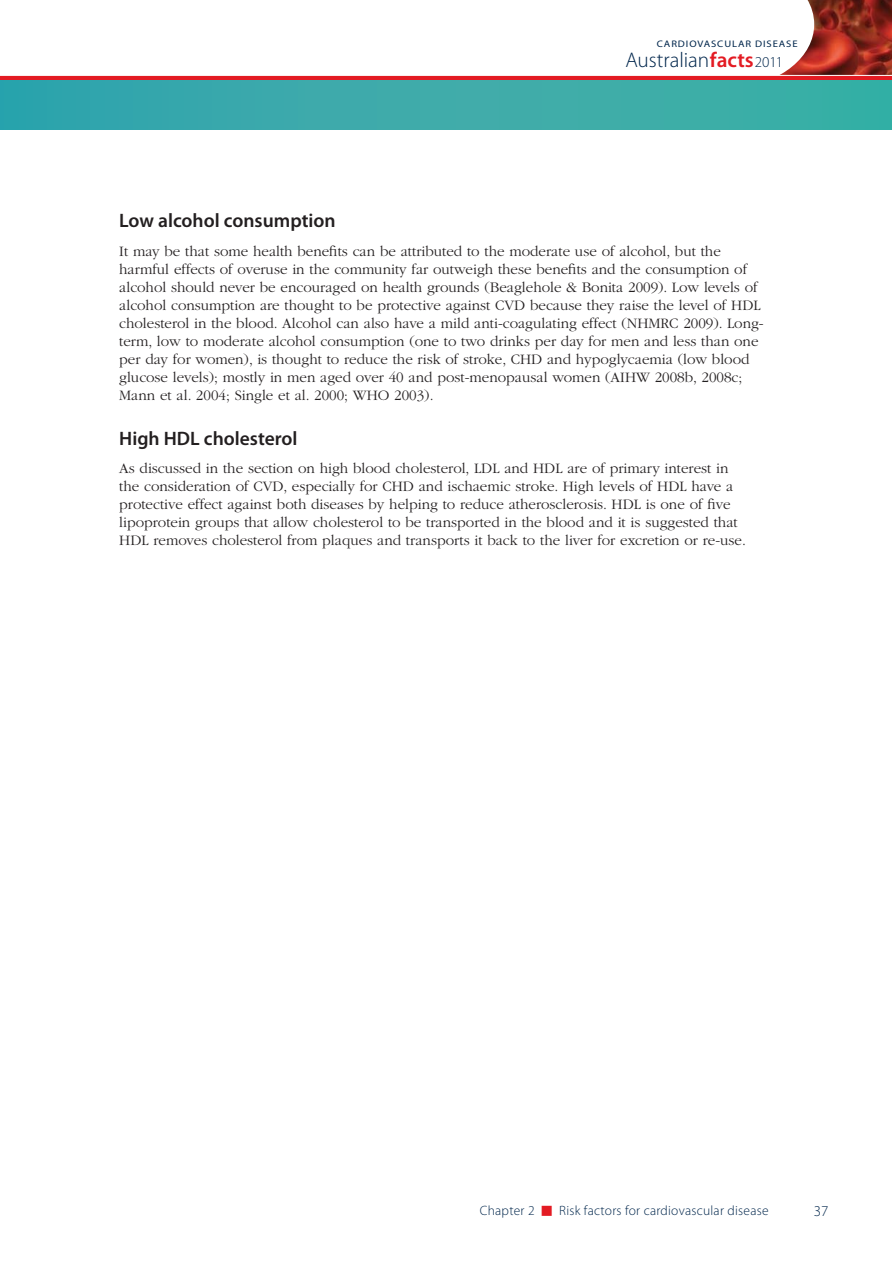
<style>
.page{position:relative;width:892px;height:1262px;background:#fff}
.page>*{position:absolute;margin:0;border:0;box-sizing:border-box;transform-origin:0 0}
.t1{font:300 21.3px "Myriad Pro";color:#00264c}
.t2{font:600 19.5px "Myriad Pro";color:#231f20}
.t3{font:300 15px/18px "ITC Garamond Std";color:#231f20}
.t4{font:300 15px "Myriad Pro";color:#00264c}
.t5{font:300 13.5px "Myriad Pro";letter-spacing:.02em;color:#00264c}
.t6{font:9.6px "Myriad Pro";letter-spacing:.085em;color:#00264c;scale:1.11 1}
.s1{font-weight:600;color:#e31b23}
.s2{font-size:15.15px}
</style>
<div class="page">
<img style="left:779px;top:0;width:113px;height:75px">
<svg style="left:0;top:75px;width:892px;height:6px;background:#ca555a"></svg>
<div style="left:0;top:81px;width:892px;height:48px;background:linear-gradient(to right,#34a4ae,#3eb1a6)"></div>
<p class="t6" style="left:657px;top:40px;width:128px">CARDIOVASCULAR DISEASE</p>
<h1 class="t1" style="left:625px;top:52px;width:159px">Australian<span class="s1">facts</span><span class="s2">2011</span></h1>
<h2 class="t2" style="left:119px;top:213px;width:218px">Low alcohol consumption</h2>
<p class="t3" style="left:119px;top:243px;width:646px">It may be that some health benefits can be attributed to the moderate use of alcohol, but the harmful effects of overuse in the community far outweigh these benefits and the consumption of alcohol should never be encouraged on health grounds (Beaglehole &amp; Bonita 2009). Low levels of alcohol consumption are thought to be protective against CVD because they raise the level of HDL cholesterol in the blood. Alcohol can also have a mild anti-coagulating effect (NHMRC 2009). Long&shy;term, low to moderate alcohol consumption (one to two drinks per day for men and less than one per day for women), is thought to reduce the risk of stroke, CHD and hypoglycaemia (low blood glucose levels); mostly in men aged over 40 and post-menopausal women (AIHW 2008b, 2008c; Mann et al. 2004; Single et al. 2000; WHO 2003).</p>
<h2 class="t2" style="left:119px;top:431px;width:180px">High HDL cholesterol</h2>
<p class="t3" style="left:119px;top:461px;width:628px">As discussed in the section on high blood cholesterol, LDL and HDL are of primary interest in the consideration of CVD, especially for CHD and ischaemic stroke. High levels of HDL have a protective effect against both diseases by helping to reduce atherosclerosis. HDL is one of five lipoprotein groups that allow cholesterol to be transported in the blood and it is suggested that HDL removes cholesterol from plaques and transports it back to the liver for excretion or re-use.</p>
<p class="t5" style="left:480px;top:1205px;width:56px">Chapter 2</p>
<p class="t5" style="left:559px;top:1205px;width:211px">Risk factors for cardiovascular disease</p>
<p class="t4" style="left:813px;top:1205px;width:16px">37</p>
</div>
